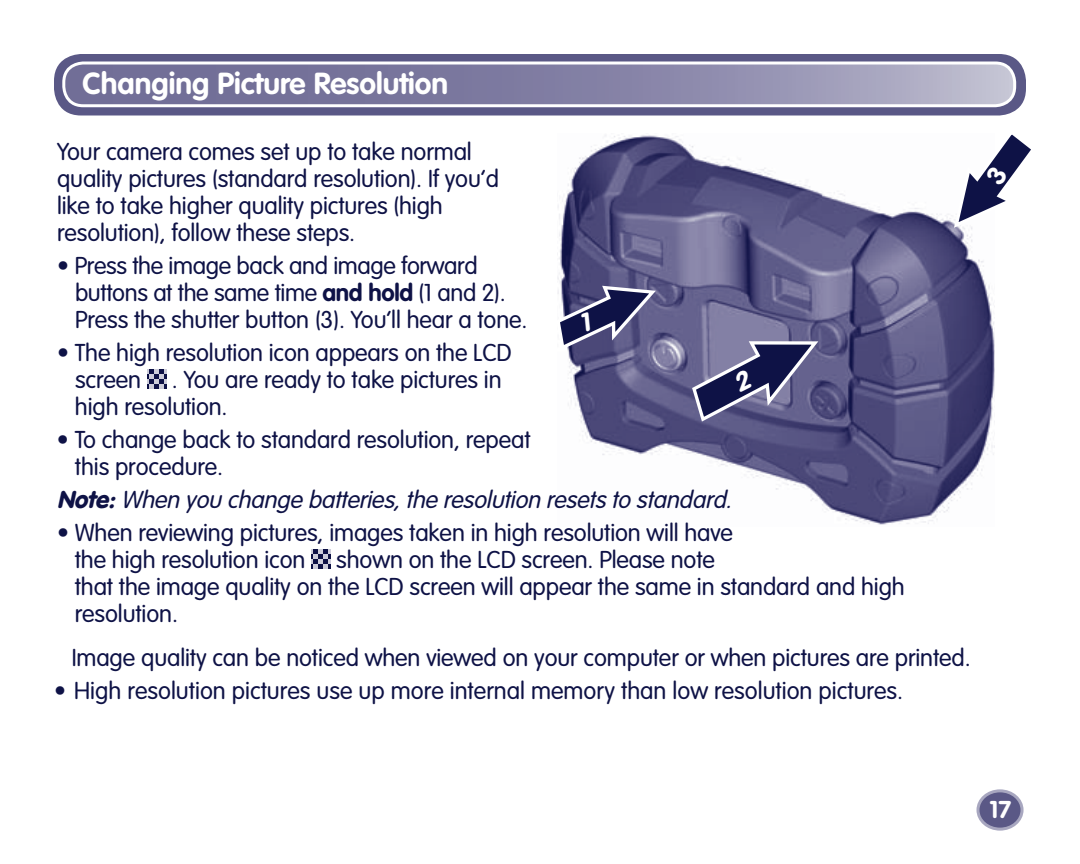
<style>
.page{position:relative;width:1080px;height:864px;background:#fff}
.page>*{position:absolute;margin:0;border:0;box-sizing:border-box;transform-origin:0 0}
.t1{font:700 30px "VAG Rounded Std";color:#fff}
.t2{font:300 24px/27px "VAG Rounded Std";letter-spacing:-.005em;color:#0e1246}
.t3{font:italic 300 24px "VAG Rounded Std";color:#0e1246}
.t4{font:700 24px "VAG Rounded Std";color:#fff}
.s1{font-weight:700}
.s2{font-weight:900}
</style>
<div class="page">
<img style="left:557px;top:135px;width:437px;height:390px">
<div style="left:54px;top:54px;width:972px;height:62px;background:#5a5886;border-radius:27px"></div>
<svg style="left:64px;top:63px;width:951px;height:43px;background:#8986a8"></svg>
<div style="left:62px;top:62px;width:954px;height:45px;border:3px solid #fff;border-radius:19px"></div>
<svg style="left:147px;top:369px;width:19px;height:19px"></svg>
<svg style="left:311px;top:549px;width:20px;height:19px"></svg>
<div style="left:978px;top:791px;width:44px;height:38px;background:#5a5886;border-radius:50%"></div>
<div style="left:976px;top:789px;width:48px;height:42px;border:3px solid #a8a7c0;border-radius:50%"></div>
<svg style="left:952px;top:134px;width:79px;height:95px"></svg>
<svg style="left:557px;top:284px;width:100px;height:68px;background:#5b5b83"></svg>
<svg style="left:690px;top:338px;width:130px;height:86px;background:#5c5c85"></svg>
<p class="t1" style="left:83px;top:69px;width:367px">Changing Picture Resolution</p>
<p class="t2" style="left:57px;top:140px;width:444px">Your camera comes set up to take normal quality pictures (standard resolution). If you’d like to take higher quality pictures (high resolution), follow these steps.</p>
<p class="t2" style="left:75px;top:254px;width:454px;text-indent:-18px">• Press the image back and image forward buttons at the same time <span class="s1">and hold</span> (1 and 2).<br>Press the shutter button (3). You’ll hear a tone.</p>
<p class="t2" style="left:75px;top:341px;width:438px;text-indent:-18px">• The high resolution icon appears on the LCD screen</p>
<p class="t2" style="left:75px;top:368px;width:428px;text-indent:97px">. You are ready to take pictures in high resolution.</p>
<p class="t2" style="left:75px;top:428px;width:457px;text-indent:-18px">• To change back to standard resolution, repeat this procedure.</p>
<p class="t3" style="left:57px;top:489px;width:682px"><span class="s2">Note:</span>When you change batteries,the resolution resets to standard.</p>
<p class="t2" style="left:75px;top:521px;width:660px;text-indent:-18px">• When reviewing pictures, images taken in high resolution will have the high resolution icon</p>
<p class="t2" style="left:75px;top:548px;width:832px;text-indent:262px">shown on the LCD screen. Please note<br>that the image quality on the LCD screen will appear the same in standard and high resolution.</p>
<p class="t2" style="left:72px;top:645px;width:901px">Image quality can be noticed when viewed on your computer or when pictures are printed.</p>
<p class="t2" style="left:54px;top:678px;width:851px">• High resolution pictures use up more internal memory than low resolution pictures.</p>
<p class="t4" style="left:990px;top:798px;width:23px">17</p>
</div>
